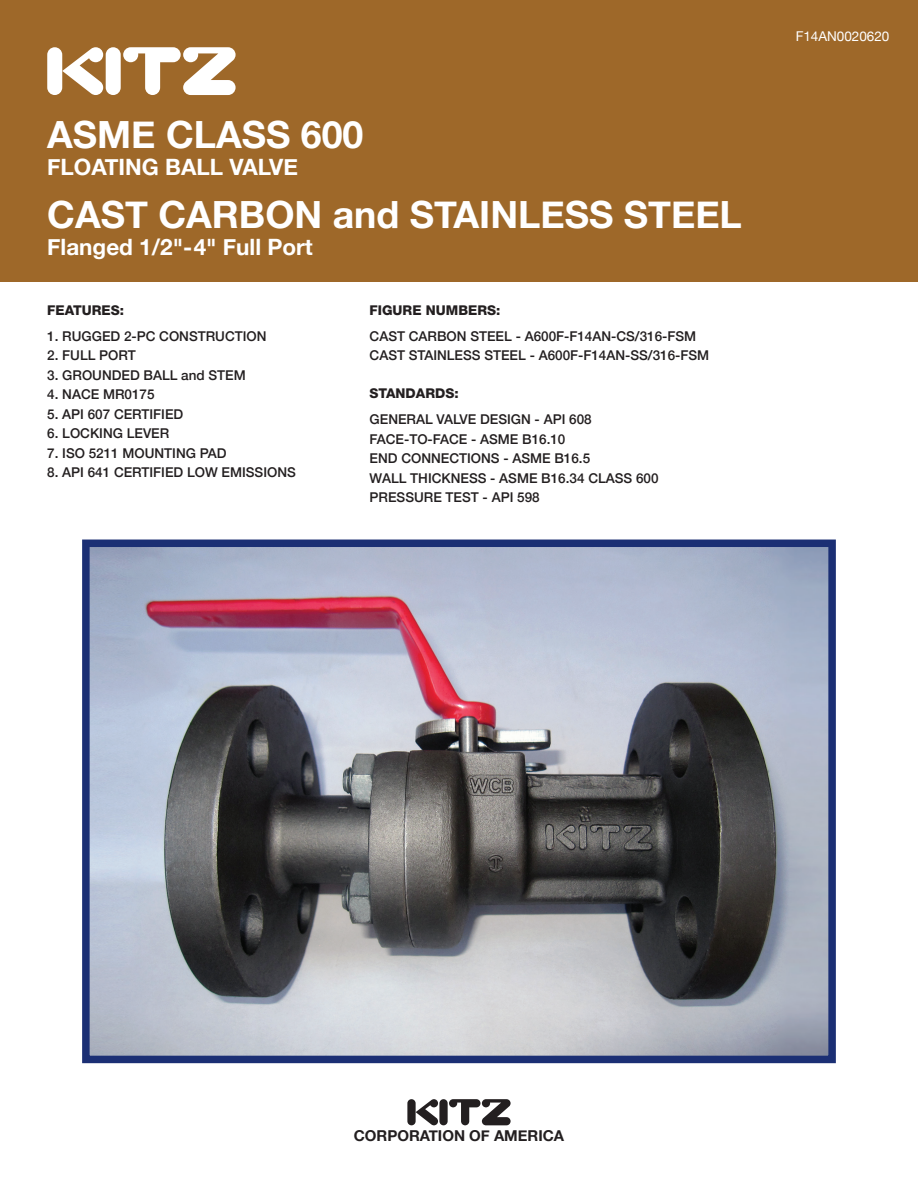
<style>
.page{position:relative;width:918px;height:1188px;background:#fff}
.page>*{position:absolute;margin:0;border:0;box-sizing:border-box;transform-origin:0 0}
.t1{font:700 37.5px "Helvetica Neue";color:#fff}
.t2{font:700 22.5px "Helvetica Neue";color:#fff}
.t3{font:700 15px "Helvetica Neue";color:#231f20}
.t4{font:500 13.5px "Helvetica Neue";color:#231f20}
.t5{font:800 13.5px "Helvetica Neue CE";color:#231f20}
.t6{font:13.5px "Helvetica Neue";color:#fff}
</style>
<div class="page">
<div style="left:407px;top:1099px;width:9px;height:26px;background:#231f20;border-radius:4px"></div>
<div style="left:439px;top:1099px;width:9px;height:26px;background:#231f20;border-radius:4px"></div>
<svg style="left:449px;top:1099px;width:62px;height:26px"></svg>
<svg style="left:416px;top:1099px;width:22px;height:26px"></svg>
<div style="left:0;top:0;width:918px;height:282px;background:#9e6829"></div>
<div style="left:47px;top:47px;width:15px;height:48px;background:#fff;border-radius:8px"></div>
<div style="left:106px;top:47px;width:15px;height:48px;background:#fff;border-radius:8px"></div>
<svg style="left:123px;top:47px;width:113px;height:48px"></svg>
<svg style="left:62px;top:47px;width:41px;height:48px"></svg>
<img style="left:91px;top:549px;width:736px;height:505px">
<div style="left:82px;top:540px;width:754px;height:523px;border:8px solid #1b2f74"></div>
<p class="t1" style="left:47px;top:105px;width:318px">ASME CLASS 600</p>
<p class="t2" style="left:47px;top:150px;width:252px">FLOATING BALL VALVE</p>
<p class="t1" style="left:47px;top:186px;width:696px">CAST CARBON and STAINLESS STEEL</p>
<p class="t2" style="left:47px;top:230px;width:267px">Flanged 1/2"-4" Full Port</p>
<p class="t5" style="left:47px;top:302px;width:78px">FEATURES:</p>
<p class="t4" style="left:47px;top:325px;width:221px">1. RUGGED 2-PC CONSTRUCTION</p>
<p class="t4" style="left:47px;top:345px;width:90px">2. FULL PORT</p>
<p class="t4" style="left:47px;top:364px;width:200px">3. GROUNDED BALL and STEM</p>
<p class="t4" style="left:47px;top:384px;width:109px">4. NACE MR0175</p>
<p class="t4" style="left:47px;top:403px;width:138px">5. API 607 CERTIFIED</p>
<p class="t4" style="left:47px;top:423px;width:124px">6. LOCKING LEVER</p>
<p class="t4" style="left:47px;top:442px;width:181px">7. ISO 5211 MOUNTING PAD</p>
<p class="t4" style="left:47px;top:462px;width:250px">8. API 641 CERTIFIED LOW EMISSIONS</p>
<p class="t5" style="left:370px;top:302px;width:132px">FIGURE NUMBERS:</p>
<p class="t4" style="left:370px;top:325px;width:328px">CAST CARBON STEEL - A600F-F14AN-CS/316-FSM</p>
<p class="t4" style="left:370px;top:345px;width:341px">CAST STAINLESS STEEL - A600F-F14AN-SS/316-FSM</p>
<p class="t5" style="left:370px;top:385px;width:91px">STANDARDS:</p>
<p class="t4" style="left:370px;top:409px;width:224px">GENERAL VALVE DESIGN - API 608</p>
<p class="t4" style="left:370px;top:428px;width:197px">FACE-TO-FACE - ASME B16.10</p>
<p class="t4" style="left:370px;top:448px;width:222px">END CONNECTIONS - ASME B16.5</p>
<p class="t4" style="left:370px;top:467px;width:290px">WALL THICKNESS - ASME B16.34 CLASS 600</p>
<p class="t4" style="left:370px;top:487px;width:172px">PRESSURE TEST - API 598</p>
<p class="t6" style="left:796px;top:27px;width:95px">F14AN0020620</p>
<p class="t3" style="left:354px;top:1124px;width:212px">CORPORATION OF AMERICA</p>
</div>
